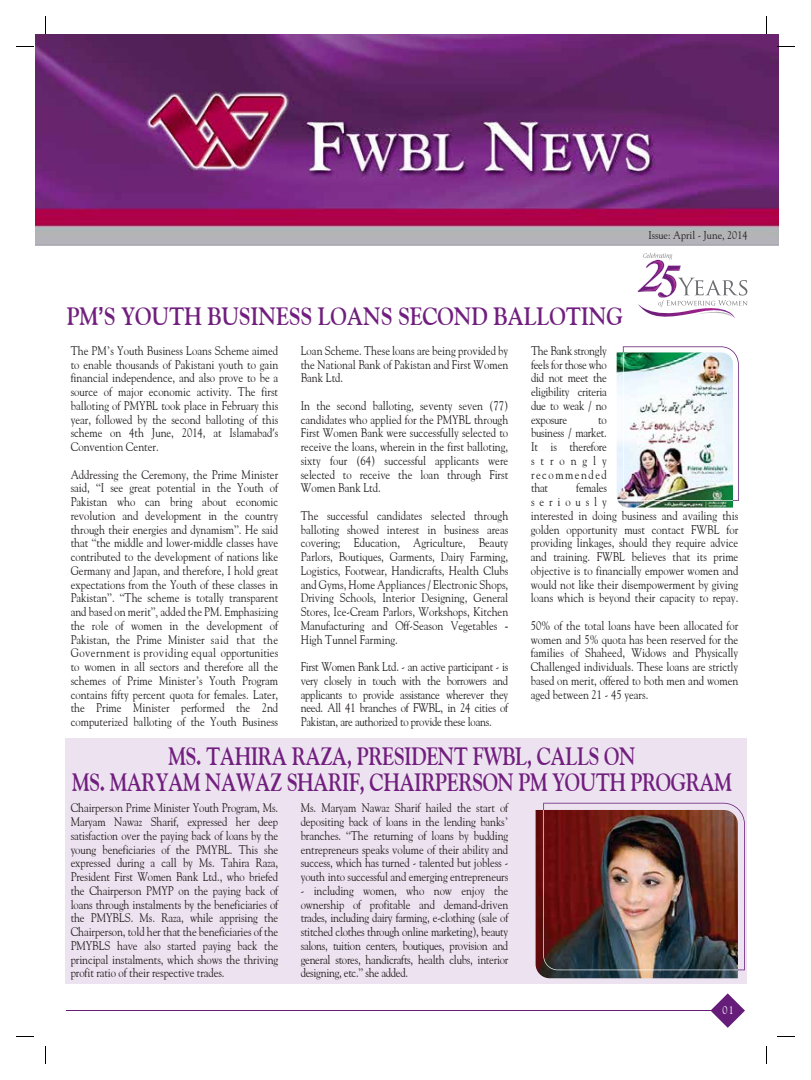
<style>
.page{position:relative;width:811px;height:1080px;background:#fff}
.page>*{position:absolute;margin:0;border:0;box-sizing:border-box;transform-origin:0 0}
.t1{font:700 25px/26.2px "Goudy";letter-spacing:-.025em;color:#711f7e;text-align:center;scale:.79 1}
.t2{font:700 25px "Goudy";letter-spacing:-.025em;color:#711f7e;scale:.85 1}
.t3{font:12.5px/13.8px "Goudy";color:#231f20;text-align:justify;scale:.85 1}
.t4{font:12.5px/13.8px "Goudy";letter-spacing:.46em;color:#231f20;text-align:right;scale:.85 1}
.t5{font:11.25px "Goudy";color:#231f20;scale:.9 1}
.t6{font:11.25px "Goudy";color:#fff;scale:.9 1}
.s1{font-family:"Arial"}
.s2{font-family:"Times New Roman"}
.s3{font-family:"Myriad"}
</style>
<div class="page">
<img style="left:36px;top:35px;width:742px;height:211px">
<svg style="left:711px;top:993px;width:33px;height:35px"></svg>
<hr style="left:66px;top:1010px;width:654px;height:1px;background:#651d79">
<svg style="left:45px;top:16px;width:1px;height:18px"></svg>
<svg style="left:45px;top:1046px;width:1px;height:18px"></svg>
<svg style="left:637px;top:253px;width:110px;height:65px"></svg>
<div style="left:65px;top:738px;width:680px;height:246px;background:#ede3f0"></div>
<img style="left:535px;top:810px;width:202px;height:168px">
<img style="left:543px;top:803px;width:201px;height:167px">
<img style="left:616px;top:352px;width:116px;height:156px">
<img style="left:622px;top:346px;width:116px;height:155px">
<h1 class="t2" style="left:67px;top:301px;width:655px">PM<span class="s1">’</span>S YOUTH BUSINESS LOANS SECOND BALLOTING</h1>
<p class="t5" style="left:648px;top:229px;width:111px">Issue: April - June, 2014</p>
<p class="t3" style="left:71px;top:343px;width:245px">The PM<span class="s2">’</span>s Youth Business Loans Scheme aimed to enable thousands of Pakistani youth to gain financial independence, and also prove to be a source of major economic activity. The first balloting of PMYBL took place in February this year, followed by the second balloting of this scheme on 4th June, 2014, at Islamabad<span class="s3">’</span>s Convention Center.</p>
<p class="t3" style="left:71px;top:467px;width:245px">Addressing the Ceremony, the Prime Minister said, <span class="s2">“</span>I see great potential in the Youth of Pakistan who can bring about economic revolution and development in the country through their energies and dynamism<span class="s2">”</span>. He said that <span class="s2">“</span>the middle and lower-middle classes have contributed to the development of nations like Germany and Japan, and therefore, I hold great expectations from the Youth of these classes in Pakistan<span class="s2">”</span>. <span class="s2">“</span>The scheme is totally transparent and based on merit<span class="s2">”,</span> added the PM. Emphasizing the role of women in the development of Pakistan, the Prime Minister said that the Government is providing equal opportunities to women in all sectors and therefore all the schemes of Prime Minister<span class="s2">’</span>s Youth Program contains fifty percent quota for females. Later, the Prime Minister performed the 2nd computerized balloting of the Youth Business</p>
<p class="t3" style="left:300px;top:343px;width:245px">Loan Scheme. These loans are being provided by the National Bank of Pakistan and First Women Bank Ltd.</p>
<p class="t3" style="left:300px;top:398px;width:245px">In the second balloting, seventy seven (77) candidates who applied for the PMYBL through First Women Bank were successfully selected to receive the loans, wherein in the first balloting, sixty four (64) successful applicants were selected to receive the loan through First Women Bank Ltd.</p>
<p class="t3" style="left:300px;top:508px;width:245px">The successful candidates selected through balloting showed interest in business areas covering; Education, Agriculture, Beauty Parlors, Boutiques, Garments, Dairy Farming, Logistics, Footwear, Handicrafts, Health Clubs and Gyms, Home Appliances / Electronic Shops, Driving Schools, Interior Designing, General Stores, Ice-Cream Parlors, Workshops, Kitchen Manufacturing and Off-Season Vegetables <span class="s2">- </span>High Tunnel Farming.</p>
<p class="t3" style="left:300px;top:660px;width:245px">First Women Bank Ltd. - an active participant - is very closely in touch with the borrowers and applicants to provide assistance wherever they need. All 41 branches of FWBL, in 24 cities of Pakistan, are authorized to provide these loans.</p>
<p class="t3" style="left:530px;top:343px;width:91px">The Bank strongly feels for those who did not meet the eligibility criteria due to weak / no exposure</p>
<p class="t3" style="left:530px;top:412px;width:91px;text-indent:67px">to business / market.<br>It is therefore strongly recommended that</p>
<p class="t4" style="left:530px;top:481px;width:91px">females seriously</p>
<p class="t3" style="left:530px;top:508px;width:245px">interested in doing business and availing this golden opportunity must contact FWBL for providing linkages, should they require advice and training. FWBL believes that its prime objective is to financially empower women and would not like their disempowerment by giving loans which is beyond their capacity to repay.</p>
<p class="t3" style="left:530px;top:618px;width:245px">50% of the total loans have been allocated for women and 5% quota has been reserved for the families of Shaheed, Widows and Physically Challenged individuals. These loans are strictly based on merit, offered to both men and women aged between 21 - 45 years.</p>
<h1 class="t1" style="left:72px;top:743px;width:836px">MS. TAHIRA RAZA, PRESIDENT FWBL, CALLS ON<br>MS. MARYAM NAWAZ SHARIF, CHAIRPERSON PM YOUTH PROGRAM</h1>
<p class="t3" style="left:71px;top:801px;width:245px">Chairperson Prime Minister Youth Program, Ms.<br>Maryam Nawaz Sharif, expressed her deep satisfaction over the paying back of loans by the young beneficiaries of the PMYBL. This she expressed during a call by Ms. Tahira Raza, President First Women Bank Ltd., who briefed the Chairperson PMYP on the paying back of loans through instalments by the beneficiaries of the PMYBLS. Ms. Raza, while apprising the Chairperson, told her that the beneficiaries of the PMYBLS have also started paying back the principal instalments, which shows the thriving profit ratio of their respective trades.</p>
<p class="t3" style="left:300px;top:801px;width:245px">Ms. Maryam Nawaz Sharif hailed the start of depositing back of loans in the lending banks<span class="s2">’ </span>branches. <span class="s2">“</span>The returning of loans by budding entrepreneurs speaks volume of their ability and success, which has turned - talented but jobless - youth into successful and emerging entrepreneurs</p>
<p class="t3" style="left:300px;top:883px;width:245px">- including women, who now enjoy the ownership of profitable and demand-driven trades, including dairy farming, e-clothing (sale of stitched clothes through online marketing), beauty salons, tuition centers, boutiques, provision and general stores, handicrafts, health clubs, interior designing, etc.<span class="s2">”</span> she added.</p>
<p class="t6" style="left:722px;top:1004px;width:14px">01</p>
</div>
